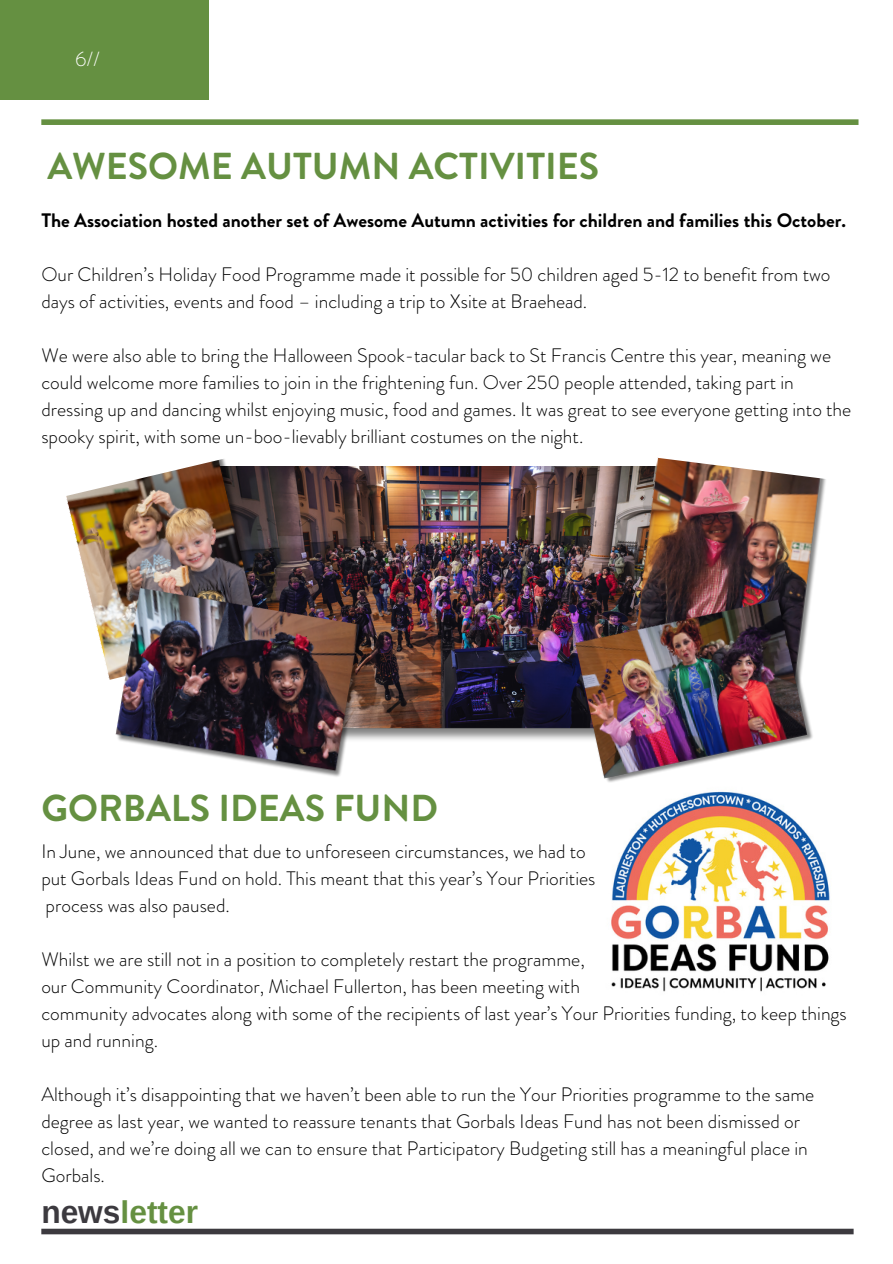
<style>
.page{position:relative;width:893px;height:1264px;background:#fff}
.page>*{position:absolute;margin:0;border:0;box-sizing:border-box;transform-origin:0 0}
.t1{font:700 37.5px "Brandon Grotesque";color:#659041}
.t2{font:700 31.65px "Arimo";color:#659041}
.t3{font:300 20.55px "Brandon Grotesque";color:#fff}
.t4{font:300 19.5px/27px "Brandon Grotesque";color:#000}
.t5{font:700 19.5px "Brandon Grotesque";color:#000}
.s1{color:#3c3a3f}
</style>
<div class="page">
<div style="left:0;top:0;width:209px;height:99px;background:#659041"></div>
<div style="left:41px;top:119px;width:817px;height:6px;background:#659041"></div>
<div style="left:41px;top:1228px;width:812px;height:6px;background:#3c3a3f"></div>
<img style="left:611px;top:791px;width:219px;height:201px">
<img style="left:271px;top:467px;width:356px;height:273px">
<img style="left:627px;top:458px;width:199px;height:139px">
<img style="left:573px;top:597px;width:240px;height:185px">
<img style="left:66px;top:459px;width:205px;height:221px">
<img style="left:112px;top:587px;width:258px;height:190px">
<p class="t3" style="left:75px;top:44px;width:26px">6//</p>
<p class="t1" style="left:47px;top:140px;width:553px">AWESOME AUTUMN ACTIVITIES</p>
<p class="t5" style="left:41px;top:206px;width:806px">The Association hosted another set of Awesome Autumn activities for children and families this October.</p>
<p class="t4" style="left:41px;top:261px;width:790px">Our Children’s Holiday Food Programme made it possible for 50 children aged 5-12 to benefit from two days of activities, events and food – including a trip to Xsite at Braehead.</p>
<p class="t4" style="left:41px;top:342px;width:811px">We were also able to bring the Halloween Spook-tacular back to St Francis Centre this year, meaning we could welcome more families to join in the frightening fun. Over 250 people attended, taking part in dressing up and dancing whilst enjoying music, food and games. It was great to see everyone getting into the spooky spirit, with some un-boo-lievably brilliant costumes on the night.</p>
<p class="t1" style="left:41px;top:781px;width:398px">GORBALS IDEAS FUND</p>
<p class="t4" style="left:41px;top:837px;width:546px">In June, we announced that due to unforeseen circumstances, we had to</p>
<p class="t4" style="left:41px;top:864px;width:555px">put Gorbals Ideas Fund on hold. This meant that this year’s Your Priorities</p>
<p class="t4" style="left:46px;top:891px;width:186px">process was also paused.</p>
<p class="t4" style="left:41px;top:945px;width:545px">Whilst we are still not in a position to completely restart the programme,</p>
<p class="t4" style="left:41px;top:972px;width:540px">our Community Coordinator, Michael Fullerton, has been meeting with</p>
<p class="t4" style="left:41px;top:999px;width:807px">community advocates along with some of the recipients of last year’s Your Priorities funding, to keep things up and running.</p>
<p class="t4" style="left:41px;top:1080px;width:774px">Although it’s disappointing that we haven’t been able to run the Your Priorities programme to the same degree as last year, we wanted to reassure tenants that Gorbals Ideas Fund has not been dismissed or closed, and we’re doing all we can to ensure that Participatory Budgeting still has a meaningful place in Gorbals.</p>
<p class="t2" style="left:41px;top:1194px;width:158px"><span class="s1">news</span>letter</p>
</div>
